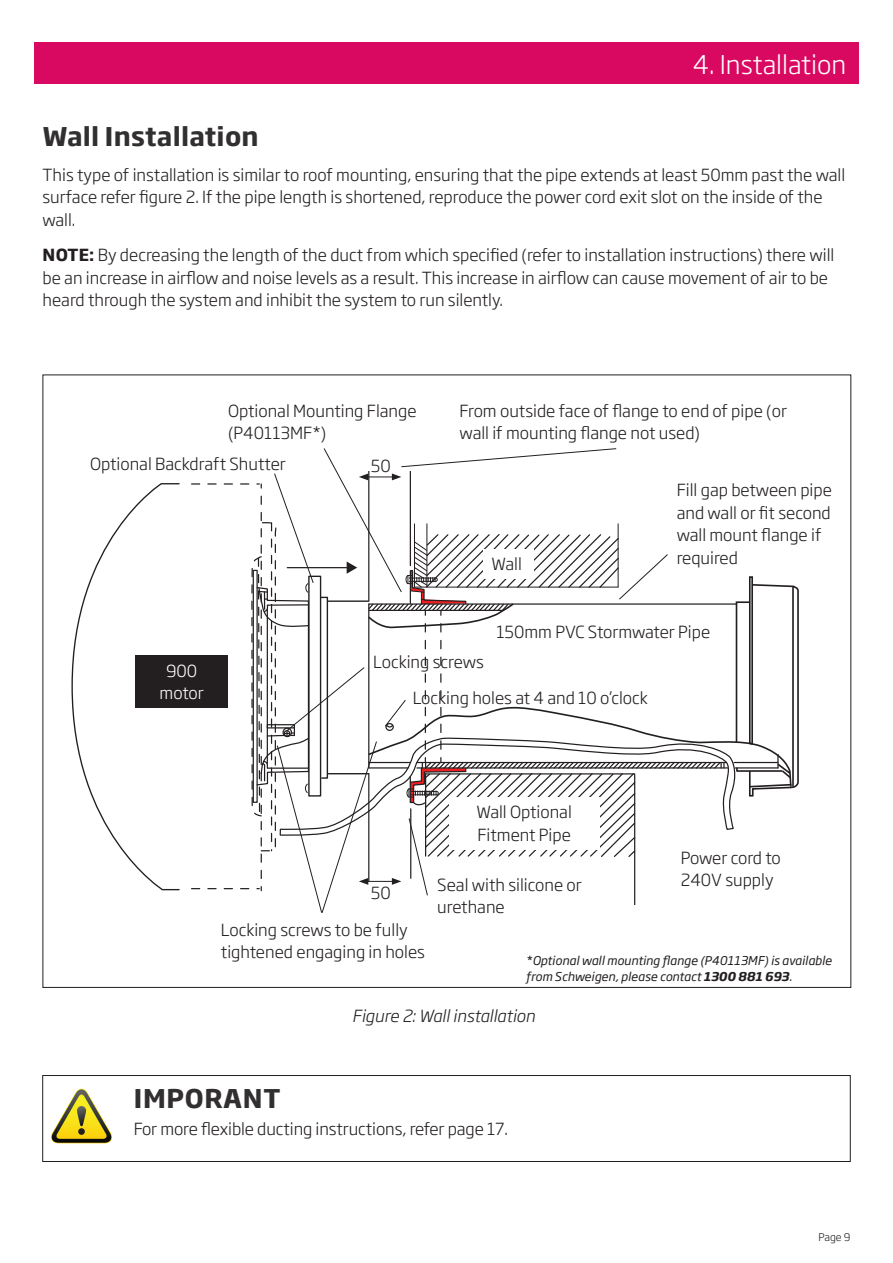
<style>
.page{position:relative;width:893px;height:1263px;background:#fff}
.page>*{position:absolute;margin:0;border:0;box-sizing:border-box;transform-origin:0 0}
.t1{font:700 25.5px "Soho Gothic Std";letter-spacing:.01em;color:#312f30}
.t2{font:300 25.5px "Soho Gothic Std";color:#fff}
.t3{font:300 16.5px/22.5px "Soho Gothic Std";color:#231f20}
.t4{font:italic 300 16.5px "Soho Gothic Std";color:#231f20}
.t5{font:300 16.5px/22.5px "Soho Gothic Std";color:#fff;text-align:center}
.t6{font:italic 12px/16.5px "Soho Gothic Std";color:#231f20}
.t7{font:300 10.5px "Soho Gothic Std";color:#231f20}
.s1{font-weight:700}
</style>
<div class="page">
<div style="left:34px;top:43px;width:825px;height:41px;background:#d90961"></div>
<svg style="left:51px;top:1089px;width:61px;height:54px"></svg>
<div style="left:43px;top:1075px;width:807px;height:87px;border:1px solid #231f20"></div>
<svg style="left:71px;top:483px;width:109px;height:408px"></svg>
<svg style="left:192px;top:448px;width:607px;height:465px"></svg>
<div style="left:135px;top:655px;width:93px;height:53px;background:#231f20"></div>
<h1 class="t2" style="left:693px;top:48px;width:155px">4. Installation</h1>
<h1 class="t1" style="left:43px;top:120px;width:218px">Wall Installation</h1>
<p class="t3" style="left:43px;top:164px;width:804px">This type of installation is similar to roof mounting, ensuring that the pipe extends at least 50mm past the wall surface refer figure 2. If the pipe length is shortened, reproduce the power cord exit slot on the inside of the wall.</p>
<p class="t3" style="left:43px;top:244px;width:793px"><span class="s1">NOTE:</span> By decreasing the length of the duct from which specified (refer to installation instructions) there will be an increase in airflow and noise levels as a result. This increase in airflow can cause movement of air to be heard through the system and inhibit the system to run silently.</p>
<p class="t3" style="left:228px;top:400px;width:190px">Optional Mounting Flange (P40113MF*)</p>
<p class="t3" style="left:90px;top:453px;width:197px">Optional Backdraft Shutter</p>
<p class="t3" style="left:371px;top:455px;width:21px">50</p>
<p class="t3" style="left:460px;top:400px;width:329px">From outside face of flange to end of pipe (or wall if mounting flange not used)</p>
<p class="t3" style="left:491px;top:553px;width:32px">Wall</p>
<p class="t3" style="left:677px;top:479px;width:157px">Fill gap between pipe and wall or fit second wall mount flange if required</p>
<p class="t3" style="left:496px;top:621px;width:215px">150mm PVC Stormwater Pipe</p>
<p class="t5" style="left:160px;top:660px;width:46px">900 motor</p>
<p class="t3" style="left:373px;top:651px;width:112px">Locking screws</p>
<p class="t3" style="left:413px;top:687px;width:237px">Locking holes at 4 and 10 o’clock</p>
<p class="t3" style="left:371px;top:882px;width:21px">50</p>
<p class="t3" style="left:221px;top:919px;width:206px">Locking screws to be fully tightened engaging in holes</p>
<p class="t3" style="left:476px;top:801px;width:97px">Wall Optional<br>Fitment Pipe</p>
<p class="t3" style="left:681px;top:847px;width:102px">Power cord to</p>
<p class="t3" style="left:437px;top:874px;width:146px">Seal with silicone or</p>
<p class="t3" style="left:681px;top:869px;width:94px">240V supply</p>
<p class="t3" style="left:437px;top:896px;width:69px">urethane</p>
<p class="t6" style="left:526px;top:952px;width:307px">*Optional wall mounting flange (P40113MF) is available from Schweigen, please contact <span class="s1">1300 881 693</span>.</p>
<p class="t4" style="left:352px;top:1006px;width:184px">Figure 2: Wall installation</p>
<h1 class="t1" style="left:134px;top:1082px;width:148px">IMPORANT</h1>
<p class="t3" style="left:134px;top:1118px;width:376px">For more flexible ducting instructions, refer page 17.</p>
<p class="t7" style="left:819px;top:1231px;width:33px">Page 9</p>
</div>
